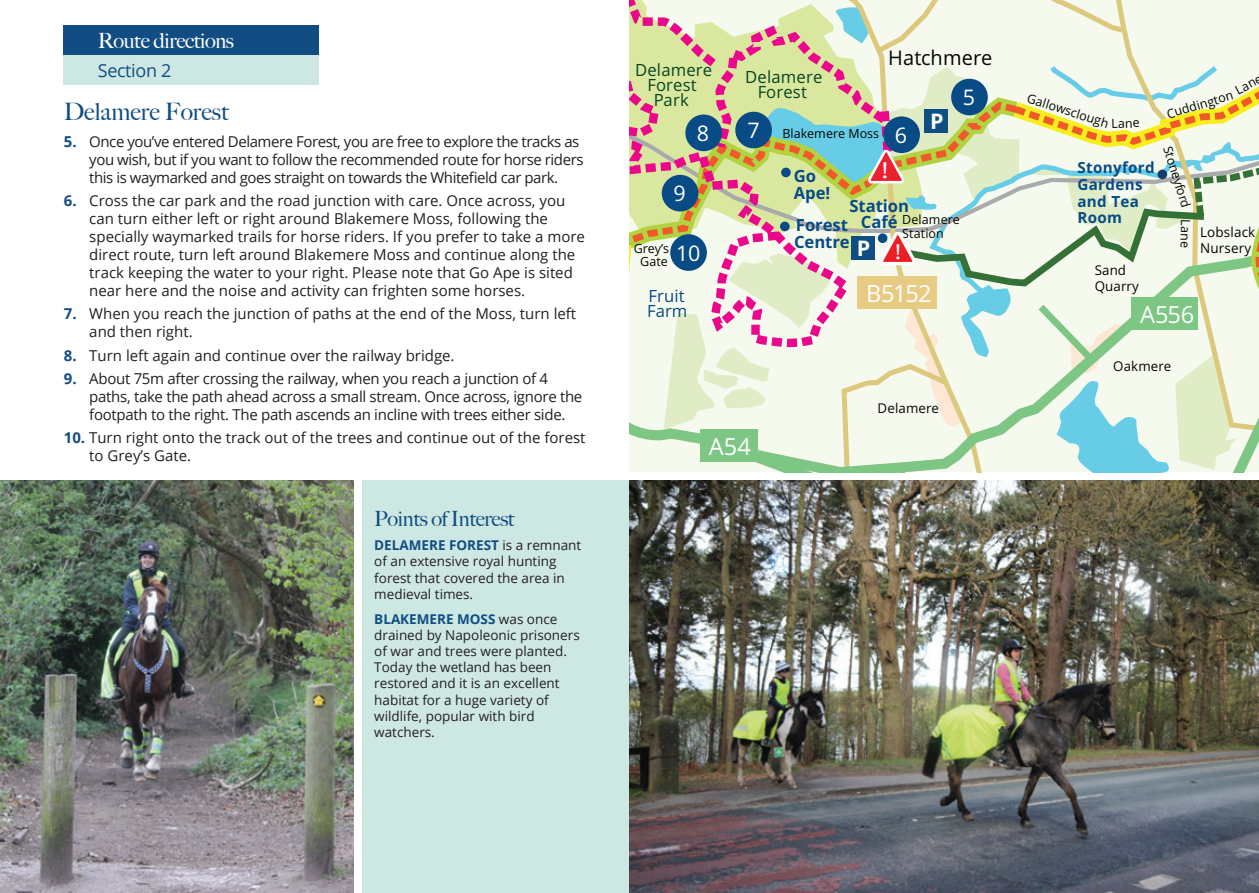
<style>
.page{position:relative;width:1259px;height:893px;background:#fff}
.page>*{position:absolute;margin:0;border:0;box-sizing:border-box;transform-origin:0 0}
.t1{font:500 24px "Big Caslon";color:#114d83}
.t2{font:23.55px "Open Sans";color:#fff}
.t3{font:22.05px "Open Sans";color:#fff;scale:1.3 1}
.t4{font:21.45px "Open Sans";color:#fff}
.t5{font:700 21.45px "Open Sans";color:#fff}
.t6{font:500 21px "Big Caslon";letter-spacing:-.02em;color:#114d83}
.t7{font:500 21px "Big Caslon";letter-spacing:-.02em;color:#fff}
.t8{font:20.7px "Open Sans";color:#fff;scale:1.3 1}
.t9{font:20.25px "Open Sans";letter-spacing:.01em;color:#050605}
.t10{font:18px "Open Sans";letter-spacing:-.02em;color:#114d83}
.t11{font:16.8px/15.1px "Open Sans";letter-spacing:.01em;color:#084521;text-align:center}
.t12{font:700 16.8px/16.8px "Open Sans";letter-spacing:-.005em;color:#094b85}
.t13{font:16.8px/15.1px "Open Sans";letter-spacing:.01em;color:#094b85}
.t14{font:700 15.3px/16.8px "Open Sans";letter-spacing:.02em;color:#094b85}
.t15{font:15px/18px "Open Sans";color:#231f20}
.t16{font:15px/18px "Open Sans";letter-spacing:-.03em;color:#231f20}
.t17{font:15px/18px "Open Sans";letter-spacing:-.02em;color:#231f20}
.t18{font:13.65px/16.2px "Open Sans";letter-spacing:.01em;color:#050605}
.t19{font:13.5px/16.2px "Open Sans";color:#231f20}
.t20{font:13.5px/16px "Open Sans";letter-spacing:.01em;color:#050605}
.t21{font:12.6px/13.5px "Open Sans";letter-spacing:.01em;color:#050605;text-align:center}
.s1{font-weight:700;color:#114d83}
</style>
<div class="page">
<div style="left:64px;top:26px;width:255px;height:29px;background:#114d83"></div>
<div style="left:64px;top:55px;width:255px;height:30px;background:#cde7e3"></div>
<div style="left:361px;top:480px;width:268px;height:413px;background:#cde7e3"></div>
<img style="left:629px;top:480px;width:630px;height:413px">
<svg style="left:629px;top:0;width:630px;height:472px;background:#d9e2cc"></svg>
<img style="left:0;top:480px;width:353px;height:413px">
<h3 class="t7" style="left:98px;top:23px;width:138px">Route directions</h3>
<p class="t10" style="left:98px;top:58px;width:75px">Section 2</p>
<h1 class="t1" style="left:64px;top:92px;width:167px">Delamere Forest</h1>
<p class="t16" style="left:89px;top:132px;width:496px;text-indent:-26px"><span class="s1">5.</span> Once you’ve entered Delamere Forest, you are free to explore the tracks as you wish, but if you want to follow the recommended route for horse riders this is waymarked and goes straight on towards the Whitefield car park.</p>
<p class="t15" style="left:89px;top:191px;width:497px;text-indent:-26px"><span class="s1">6.</span> Cross the car park and the road junction with care. Once across, you can turn either left or right around Blakemere Moss, following the specially waymarked trails for horse riders. If you prefer to take a more direct route, turn left around Blakemere Moss and continue along the track keeping the water to your right. Please note that Go Ape is sited near here and the noise and activity can frighten some horses.</p>
<p class="t15" style="left:89px;top:304px;width:488px;text-indent:-26px"><span class="s1">7.</span> When you reach the junction of paths at the end of the Moss, turn left and then right.</p>
<p class="t15" style="left:64px;top:346px;width:392px"><span class="s1">8.</span> Turn left again and continue over the railway bridge.</p>
<p class="t17" style="left:89px;top:369px;width:494px;text-indent:-26px"><span class="s1">9.</span> About 75m after crossing the railway, when you reach a junction of 4 paths, take the path ahead across a small stream. Once across, ignore the footpath to the right. The path ascends an incline with trees either side.</p>
<p class="t15" style="left:89px;top:428px;width:498px;text-indent:-26px"><span class="s1">10.</span> Turn right onto the track out of the trees and continue out of the forest to Grey’s Gate.</p>
<h3 class="t6" style="left:374px;top:501px;width:142px">Points of Interest</h3>
<p class="t19" style="left:374px;top:537px;width:209px"><span class="s1">DELAMERE FOREST</span> is a remnant of an extensive royal hunting forest that covered the area in medieval times.</p>
<p class="t19" style="left:374px;top:610px;width:207px"><span class="s1">BLAKEMERE MOSS</span> was once drained by Napoleonic prisoners of war and trees were planted.<br>Today the wetland has been restored and it is an excellent habitat for a huge variety of wildlife, popular with bird watchers.</p>
<h3 class="t9" style="left:888px;top:44px;width:106px">Hatchmere</h3>
<p class="t11" style="left:635px;top:62px;width:79px">Delamere<br>Forest<br>Park</p>
<p class="t11" style="left:745px;top:69px;width:79px">Delamere<br>Forest</p>
<p class="t21" style="left:1232px;top:84px;width:30px;rotate:-27deg">Lane</p>
<h3 class="t4" style="left:963px;top:83px;width:14px">5</h3>
<p class="t21" style="left:1165px;top:108px;width:70px;rotate:-17deg">Cuddington</p>
<p class="t21" style="left:1174px;top:144px;width:65px;rotate:73deg">Stoneyford</p>
<p class="t21" style="left:1029px;top:92px;width:87px;rotate:17deg">Gallowsclough</p>
<h3 class="t5" style="left:930px;top:106px;width:15px">P</h3>
<p class="t21" style="left:1111px;top:117px;width:30px;rotate:-2deg">Lane</p>
<h3 class="t4" style="left:697px;top:118px;width:14px">8</h3>
<h3 class="t4" style="left:747px;top:115px;width:14px">7</h3>
<h3 class="t4" style="left:894px;top:120px;width:14px">6</h3>
<p class="t21" style="left:782px;top:127px;width:98px">Blakemere Moss</p>
<p class="t14" style="left:1077px;top:159px;width:79px">Stonyford<br>Gardens and Tea<br>Room</p>
<h3 class="t3" style="left:879px;top:155px;width:7px">!</h3>
<p class="t12" style="left:794px;top:167px;width:38px">Go<br>Ape!</p>
<h3 class="t4" style="left:673px;top:179px;width:14px">9</h3>
<p class="t12" style="left:796px;top:196px;width:115px;line-height:19px;text-indent:53px">Station<br>Forest Café</p>
<p class="t12" style="left:794px;top:233px;width:57px">Centre</p>
<p class="t18" style="left:1200px;top:224px;width:57px">Lobslack<br>Nursery</p>
<p class="t21" style="left:902px;top:213px;width:59px;text-align:left">Delamere<br>Station</p>
<p class="t21" style="left:1192px;top:219px;width:30px;rotate:91deg">Lane</p>
<h3 class="t5" style="left:857px;top:233px;width:15px">P</h3>
<p class="t21" style="left:633px;top:241px;width:37px">Grey’s<br>Gate</p>
<h3 class="t8" style="left:894px;top:237px;width:7px">!</h3>
<h3 class="t4" style="left:676px;top:238px;width:26px">10</h3>
<p class="t20" style="left:1094px;top:262px;width:46px">Sand<br>Quarry</p>
<h2 class="t2" style="left:866px;top:277px;width:67px">B5152</h2>
<p class="t13" style="left:647px;top:287px;width:42px">Fruit<br>Farm</p>
<h2 class="t2" style="left:1140px;top:298px;width:56px">A556</h2>
<h2 class="t2" style="left:709px;top:430px;width:43px">A54</h2>
<p class="t20" style="left:877px;top:400px;width:63px">Delamere</p>
<p class="t20" style="left:1113px;top:357px;width:60px">Oakmere</p>
</div>
